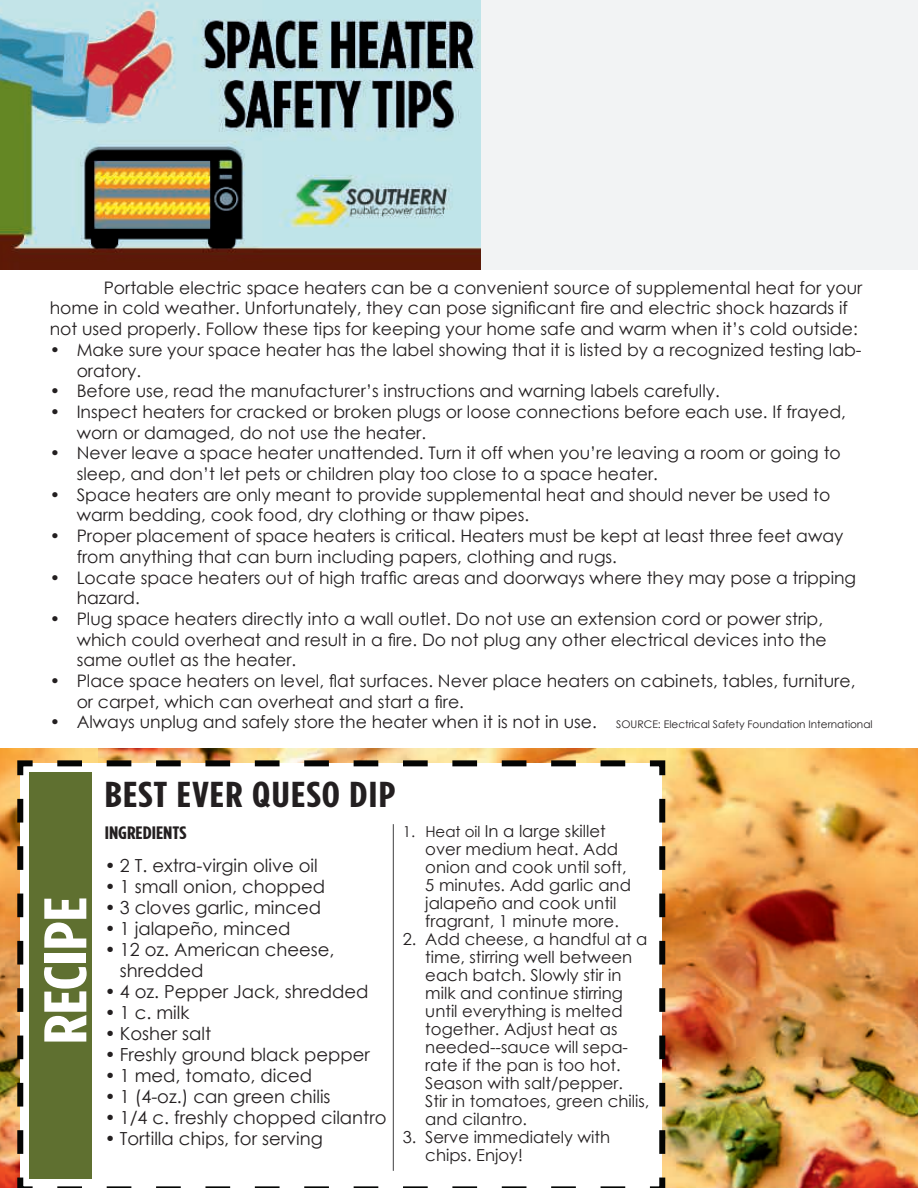
<style>
.page{position:relative;width:918px;height:1188px;background:#fff}
.page>*{position:absolute;margin:0;border:0;box-sizing:border-box;transform-origin:0 0}
.t1{font:700 60px "Gotham Condensed";color:#fff;scale:1.25 1}
.t2{font:700 36px "Gotham Condensed";letter-spacing:.03em;color:#231f20;scale:1.2 1}
.t3{font:18px/21px "Century Gothic";color:#231f20}
.t4{font:700 18px "Gotham Condensed";color:#231f20;scale:1.2 1}
.t5{font:17.25px/20.7px "Century Gothic";color:#231f20}
.t6{font:16.5px/18px "Century Gothic";color:#231f20}
.s1{font-size:10.5px}
.s2{font-size:15px}
</style>
<div class="page">
<img style="left:0;top:748px;width:99px;height:440px">
<img style="left:99px;top:748px;width:819px;height:440px">
<img style="left:0;top:0;width:481px;height:270px">
<div style="left:481px;top:0;width:437px;height:270px;background:#f2f3f4"></div>
<svg style="left:14px;top:757px;width:654px;height:431px"></svg>
<hr style="left:393px;top:824px;width:1px;height:347px;background:#3f3f40">
<div style="left:29px;top:772px;width:63px;height:406px;background:#5f7030"></div>
<p class="t5" style="left:50px;top:277px;width:814px;text-indent:54px">Portable electric space heaters can be a convenient source of supplemental heat for your home in cold weather. Unfortunately, they can pose significant fire and electric shock hazards if not used properly. Follow these tips for keeping your home safe and warm when it’s cold outside:</p>
<p class="t5" style="left:77px;top:339px;width:786px;text-indent:-27px">• Make sure your space heater has the label showing that it is listed by a recognized testing lab&shy;oratory.</p>
<p class="t5" style="left:50px;top:380px;width:672px">• Before use, read the manufacturer’s instructions and warning labels carefully.</p>
<p class="t5" style="left:77px;top:401px;width:771px;text-indent:-27px">• Inspect heaters for cracked or broken plugs or loose connections before each use. If frayed, worn or damaged, do not use the heater.</p>
<p class="t5" style="left:77px;top:442px;width:766px;text-indent:-27px">• Never leave a space heater unattended. Turn it off when you’re leaving a room or going to sleep, and don’t let pets or children play too close to a space heater.</p>
<p class="t5" style="left:77px;top:484px;width:755px;text-indent:-27px">• Space heaters are only meant to provide supplemental heat and should never be used to warm bedding, cook food, dry clothing or thaw pipes.</p>
<p class="t5" style="left:77px;top:525px;width:768px;text-indent:-27px">• Proper placement of space heaters is critical. Heaters must be kept at least three feet away from anything that can burn including papers, clothing and rugs.</p>
<p class="t5" style="left:77px;top:567px;width:781px;text-indent:-27px">• Locate space heaters out of high traffic areas and doorways where they may pose a tripping hazard.</p>
<p class="t5" style="left:77px;top:608px;width:752px;text-indent:-27px">• Plug space heaters directly into a wall outlet. Do not use an extension cord or power strip, which could overheat and result in a fire. Do not plug any other electrical devices into the same outlet as the heater.</p>
<p class="t5" style="left:77px;top:670px;width:780px;text-indent:-27px">• Place space heaters on level, flat surfaces. Never place heaters on cabinets, tables, furniture, or carpet, which can overheat and start a fire.</p>
<p class="t5" style="left:50px;top:712px;width:824px">• Always unplug and safely store the heater when it is not in use. <span class="s1">SOURCE: Electrical Safety Foundation International</span></p>
<h1 class="t1" style="left:32px;top:1044px;width:120px;rotate:-90deg">RECIPE</h1>
<h2 class="t2" style="left:105px;top:774px;width:244px">BEST EVER QUESO DIP</h2>
<p class="t4" style="left:105px;top:823px;width:70px">INGREDIENTS</p>
<p class="t3" style="left:105px;top:855px;width:215px">• 2 T. extra-virgin olive oil</p>
<p class="t3" style="left:105px;top:876px;width:222px">• 1 small onion, chopped</p>
<p class="t3" style="left:105px;top:897px;width:218px">• 3 cloves garlic, minced</p>
<p class="t3" style="left:105px;top:918px;width:187px">• 1 jalapeño, minced</p>
<p class="t3" style="left:120px;top:939px;width:216px;text-indent:-15px">• 12 oz. American cheese, shredded</p>
<p class="t3" style="left:105px;top:981px;width:265px">• 4 oz. Pepper Jack, shredded</p>
<p class="t3" style="left:105px;top:1002px;width:86px">• 1 c. milk</p>
<p class="t3" style="left:105px;top:1023px;width:108px">• Kosher salt</p>
<p class="t3" style="left:105px;top:1044px;width:267px">• Freshly ground black pepper</p>
<p class="t3" style="left:105px;top:1065px;width:209px">• 1 med, tomato, diced</p>
<p class="t3" style="left:105px;top:1086px;width:227px">• 1 (4-oz.) can green chilis</p>
<p class="t3" style="left:105px;top:1107px;width:283px">• 1/4 c. freshly chopped cilantro</p>
<p class="t3" style="left:105px;top:1128px;width:220px">• Tortilla chips, for serving</p>
<p class="t6" style="left:425px;top:821px;width:207px;text-indent:-22px"><span class="s2">1. Heat oil</span> In a large skillet over medium heat. Add onion and cook until soft,<br>5 minutes. Add garlic and jalapeño and cook until fragrant, 1 minute more.</p>
<p class="t6" style="left:425px;top:929px;width:226px;text-indent:-23px">2. Add cheese, a handful at a time, stirring well between each batch. Slowly stir in milk and continue stirring until everything is melted together. Adjust heat as needed--sauce will sepa&shy;rate if the pan is too hot.<br>Season with salt/pepper.<br>Stir in tomatoes, green chilis, and cilantro.</p>
<p class="t6" style="left:425px;top:1127px;width:186px;text-indent:-23px">3. Serve immediately with chips. Enjoy!</p>
</div>
